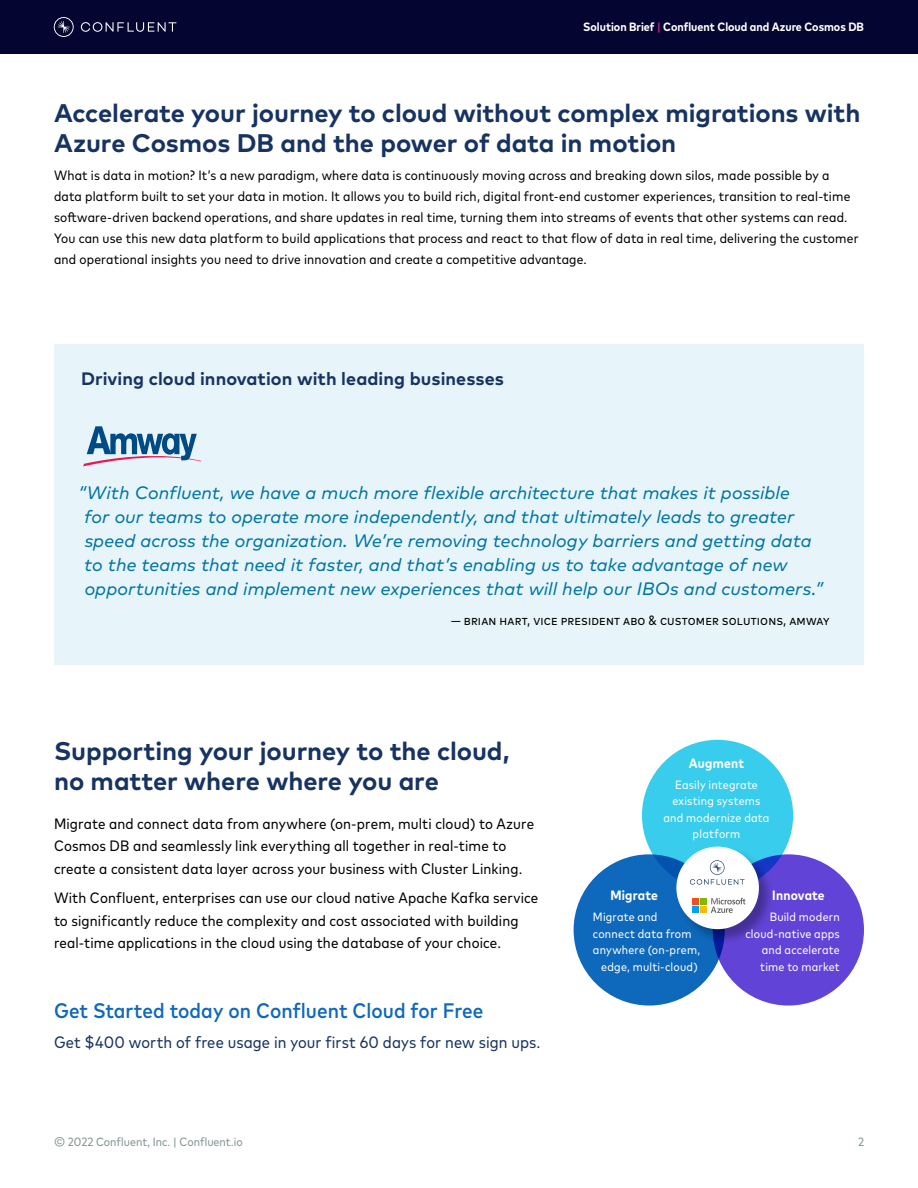
<style>
.page{position:relative;width:918px;height:1188px;background:#fff}
.page>*{position:absolute;margin:0;border:0;box-sizing:border-box;transform-origin:0 0}
.t1{font:700 25.5px/30px "Mark Pro";letter-spacing:-.005em;color:#173361}
.t2{font:500 condensed 21px "Mark Pro";color:#0e68bc}
.t3{font:italic 18px/24px "Mark Pro";letter-spacing:.005em;color:#0074a2}
.t4{font:700 18px "Mark Pro";letter-spacing:.005em;color:#173361}
.t5{font:condensed 16.5px "Mark Pro";letter-spacing:.005em;color:#173361}
.t6{font:condensed 15px/22.5px "Mark Pro";letter-spacing:.01em;color:#000}
.t7{font:condensed 13.5px/21px "Mark Pro";letter-spacing:.01em;color:#000}
.t8{font:700 condensed 13.5px "Mark Pro";letter-spacing:.015em;color:#fff}
.t9{font:condensed 12px/16.5px "Mark Pro";letter-spacing:.02em;color:#fff;text-align:center}
.t10{font:700 condensed 12px "Mark Pro";color:#fff}
.t11{font:condensed 12px "Mark Pro";color:#829494}
.s1{color:#ae1b85}
</style>
<div class="page">
<div style="left:0;top:0;width:918px;height:54px;background:#040531"></div>
<svg style="left:81px;top:22px;width:95px;height:10px"></svg>
<svg style="left:54px;top:17px;width:20px;height:20px"></svg>
<div style="left:54px;top:344px;width:810px;height:321px;background:#e7f5fa"></div>
<div style="left:642px;top:740px;width:151px;height:151px;background:#38cced;border-radius:50%"></div>
<div style="left:713px;top:854px;width:151px;height:152px;background:#6144d7;border-radius:50%"></div>
<div style="left:574px;top:854px;width:151px;height:152px;background:#0e68bc;border-radius:50%"></div>
<div style="left:676px;top:846px;width:98px;height:99px;background:#000;opacity:.3"></div>
<div style="left:676px;top:847px;width:83px;height:82px;background:#fff;border-radius:50%"></div>
<svg style="left:690px;top:860px;width:55px;height:25px"></svg>
<svg style="left:83px;top:426px;width:118px;height:40px"></svg>
<div style="left:692px;top:898px;width:7px;height:7px;background:#f24f21"></div>
<div style="left:700px;top:898px;width:7px;height:7px;background:#80ba00"></div>
<div style="left:692px;top:906px;width:7px;height:7px;background:#00a3f0"></div>
<div style="left:700px;top:906px;width:7px;height:7px;background:#ffba00"></div>
<svg style="left:711px;top:898px;width:35px;height:15px"></svg>
<p class="t10" style="left:583px;top:17px;width:282px">Solution Brief <span class="s1">|</span> Confluent Cloud and Azure Cosmos DB</p>
<h1 class="t1" style="left:54px;top:96px;width:808px">Accelerate your journey to cloud without complex migrations with<br>Azure Cosmos DB and the power of data in motion</h1>
<p class="t7" style="left:54px;top:164px;width:806px">What is data in motion? It’s a new paradigm, where data is continuously moving across and breaking down silos, made possible by a data platform built to set your data in motion. It allows you to build rich, digital front-end customer experiences, transition to real-time software-driven backend operations, and share updates in real time, turning them into streams of events that other systems can read.<br>You can use this new data platform to build applications that process and react to that flow of data in real time, delivering the customer and operational insights you need to drive innovation and create a competitive advantage.</p>
<h3 class="t4" style="left:81px;top:365px;width:424px">Driving cloud innovation with leading businesses</h3>
<p class="t3" style="left:84px;top:479px;width:740px;text-indent:-6px">“With Confluent, we have a much more flexible architecture that makes it possible<br>for our teams to operate more independently, and that ultimately leads to greater speed across the organization. We’re removing technology barriers and getting data to the teams that need it faster, and that’s enabling us to take advantage of new opportunities and implement new experiences that will help our IBOs and customers.”</p>
<p class="t7" style="left:451px;top:608px;width:380px">— brian hart, vice president abo &amp; customer solutions, amway</p>
<h1 class="t1" style="left:54px;top:734px;width:457px">Supporting your journey to the cloud, no matter where where you are</h1>
<p class="t6" style="left:54px;top:811px;width:482px">Migrate and connect data from anywhere (on-prem, multi cloud) to Azure<br>Cosmos DB and seamlessly link everything all together in real-time to create a consistent data layer across your business with Cluster Linking.</p>
<p class="t6" style="left:54px;top:885px;width:486px">With Confluent, enterprises can use our cloud native Apache Kafka service to significantly reduce the complexity and cost associated with building real-time applications in the cloud using the database of your choice.</p>
<h2 class="t2" style="left:54px;top:995px;width:431px">Get Started today on Confluent Cloud for Free</h2>
<p class="t5" style="left:54px;top:1029px;width:488px">Get $400 worth of free usage in your first 60 days for new sign ups.</p>
<p class="t8" style="left:689px;top:753px;width:57px">Augment</p>
<p class="t9" style="left:663px;top:775px;width:107px">Easily integrate existing systems and modernize data platform</p>
<p class="t8" style="left:610px;top:885px;width:49px">Migrate</p>
<p class="t9" style="left:593px;top:908px;width:66px">Migrate and</p>
<p class="t9" style="left:593px;top:924px;width:100px">connect data from</p>
<p class="t9" style="left:593px;top:941px;width:109px">anywhere (on-prem,</p>
<p class="t9" style="left:601px;top:957px;width:98px">edge, multi-cloud)</p>
<p class="t8" style="left:772px;top:885px;width:54px">Innovate</p>
<p class="t9" style="left:745px;top:908px;width:96px;text-align:right">Build modern cloud-native apps and accelerate time to market</p>
<p class="t11" style="left:54px;top:1133px;width:190px">© 2022 Confluent, Inc. | Confluent.io</p>
<p class="t11" style="left:858px;top:1133px;width:7px">2</p>
</div>
